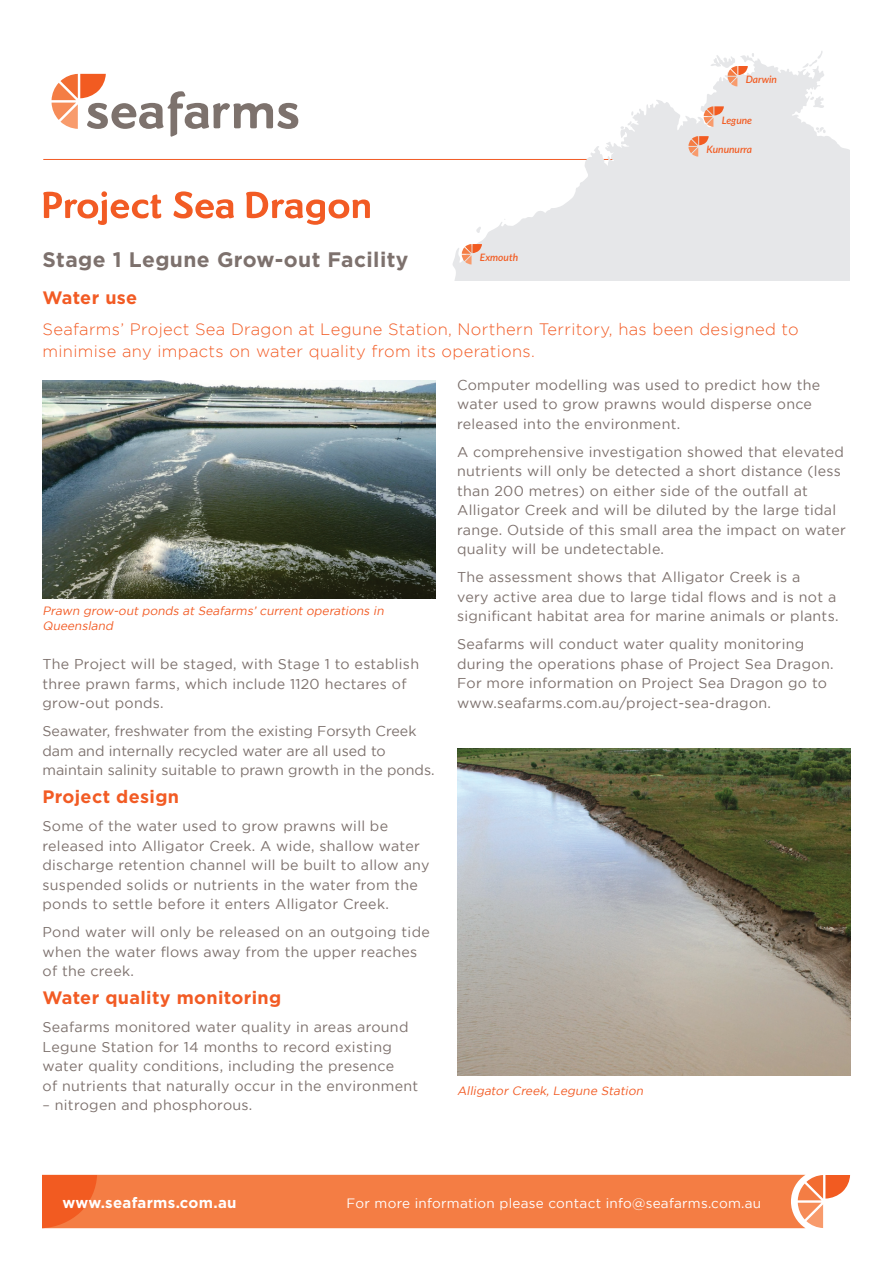
<style>
.page{position:relative;width:893px;height:1263px;background:#fff}
.page>*{position:absolute;margin:0;border:0;box-sizing:border-box;transform-origin:0 0}
.Sub_Heading{font:700 21px "Gotham";letter-spacing:.02em;color:#7d716d}
.Sub_Heading-2{font:700 18px "Gotham";letter-spacing:.02em;color:#f25b24}
.Body_Copy{font:300 16.5px/22.5px "Gotham";letter-spacing:.02em;color:#f25b24}
.t1{font:700 15px "Gotham";letter-spacing:.02em;color:#fff}
.Body_Copy-2{font:14.25px/19.5px "Gotham";letter-spacing:.02em;color:#7d716d}
.Body_Copy-3{font:14.25px/19.5px "Gotham";color:#7d716d}
.t2{font:13.5px "Gotham";letter-spacing:.02em;color:#fff}
.t3{font:italic 12px/15px "Gotham";color:#f25b24}
.t4{font:italic 600 10.2px "Lato";color:#f25b21}
</style>
<div class="page">
<hr style="left:43px;top:159px;width:616px;height:1px;background:#f25b24">
<svg style="left:52px;top:74px;width:246px;height:63px"></svg>
<svg style="left:43px;top:1175px;width:807px;height:53px;background:#f47f48"></svg>
<svg style="left:452px;top:59px;width:397px;height:221px;fill:#e6e7e9"></svg>
<svg style="left:476px;top:227px;width:5px;height:7px"></svg>
<svg style="left:620px;top:111px;width:14px;height:18px"></svg>
<svg style="left:802px;top:51px;width:21px;height:17px"></svg>
<svg style="left:810px;top:91px;width:15px;height:17px"></svg>
<svg style="left:816px;top:127px;width:10px;height:6px"></svg>
<svg style="left:462px;top:244px;width:20px;height:20px"></svg>
<svg style="left:688px;top:136px;width:21px;height:21px"></svg>
<svg style="left:704px;top:106px;width:20px;height:21px"></svg>
<svg style="left:710px;top:53px;width:44px;height:33px"></svg>
<img style="left:457px;top:748px;width:393px;height:328px">
<img style="left:43px;top:380px;width:393px;height:218px">
<svg style="left:43px;top:191px;width:118px;height:34px"></svg>
<svg style="left:174px;top:191px;width:60px;height:27px"></svg>
<svg style="left:246px;top:192px;width:124px;height:33px"></svg>
<p class="t4" style="left:746px;top:72px;width:33px">Darwin</p>
<p class="t4" style="left:722px;top:112px;width:32px">Legune</p>
<p class="t4" style="left:707px;top:142px;width:47px">Kununurra</p>
<p class="Sub_Heading" style="left:43px;top:246px;width:368px">Stage 1 Legune Grow-out Facility</p>
<p class="Sub_Heading-2" style="left:43px;top:285px;width:96px">Water use</p>
<p class="Body_Copy" style="left:43px;top:317px;width:758px">Seafarms’ Project Sea Dragon at Legune Station, Northern Territory, has been designed to minimise any impacts on water quality from its operations.</p>
<p class="t4" style="left:480px;top:250px;width:40px">Exmouth</p>
<p class="t3" style="left:43px;top:603px;width:345px">Prawn grow-out ponds at Seafarms’ current operations in<br>Queensland</p>
<p class="Body_Copy-2" style="left:43px;top:654px;width:378px">The Project will be staged, with Stage 1 to establish three prawn farms, which include 1120 hectares of grow-out ponds.</p>
<p class="Body_Copy-3" style="left:43px;top:721px;width:394px">Seawater, freshwater from the existing Forsyth Creek dam and internally recycled water are all used to maintain salinity suitable to prawn growth in the ponds.</p>
<p class="Sub_Heading-2" style="left:43px;top:785px;width:138px">Project design</p>
<p class="Body_Copy-2" style="left:43px;top:816px;width:388px">Some of the water used to grow prawns will be released into Alligator Creek. A wide, shallow water discharge retention channel will be built to allow any suspended solids or nutrients in the water from the ponds to settle before it enters Alligator Creek.</p>
<p class="Body_Copy-2" style="left:43px;top:922px;width:389px">Pond water will only be released on an outgoing tide when the water flows away from the upper reaches of the creek.</p>
<p class="Sub_Heading-2" style="left:43px;top:986px;width:240px">Water quality monitoring</p>
<p class="Body_Copy-2" style="left:43px;top:1017px;width:377px">Seafarms monitored water quality in areas around Legune Station for 14 months to record existing water quality conditions, including the presence<br>of nutrients that naturally occur in the environment</p>
<p class="Body_Copy-2" style="left:43px;top:1095px;width:211px">– nitrogen and phosphorous.</p>
<p class="Body_Copy-2" style="left:457px;top:375px;width:365px">Computer modelling was used to predict how the water used to grow prawns would disperse once released into the environment.</p>
<p class="Body_Copy-2" style="left:457px;top:442px;width:390px">A comprehensive investigation showed that elevated nutrients will only be detected a short distance (less than 200 metres) on either side of the outfall at Alligator Creek and will be diluted by the large tidal range. Outside of this small area the impact on water quality will be undetectable.</p>
<p class="Body_Copy-2" style="left:457px;top:567px;width:383px">The assessment shows that Alligator Creek is a<br>very active area due to large tidal flows and is not a significant habitat area for marine animals or plants.</p>
<p class="Body_Copy-2" style="left:457px;top:634px;width:378px">Seafarms will conduct water quality monitoring during the operations phase of Project Sea Dragon.<br>For more information on Project Sea Dragon go to www.seafarms.com.au/project-sea-dragon.</p>
<p class="t3" style="left:457px;top:1083px;width:190px">Alligator Creek, Legune Station</p>
<p class="t1" style="left:62px;top:1193px;width:176px">www.seafarms.com.au</p>
<p class="t2" style="left:347px;top:1196px;width:416px">For more information please contact info@seafarms.com.au</p>
</div>
